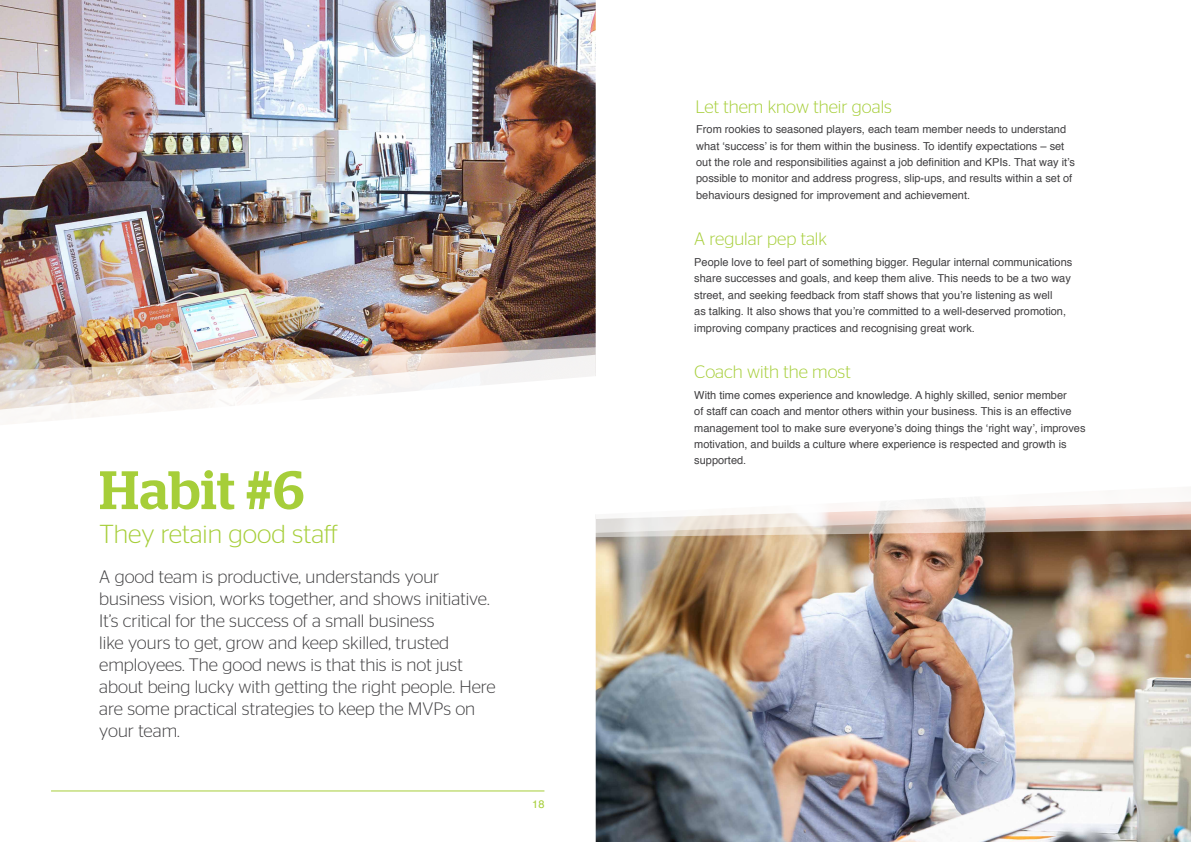
<style>
.page{position:relative;width:1191px;height:842px;background:#fff}
.page>*{position:absolute;margin:0;border:0;box-sizing:border-box;transform-origin:0 0}
.t1{font:500 54px "Stag";letter-spacing:.015em;color:#a6ce39}
.t2{font:300 26px "Stag Sans";color:#a6ce39}
.t3{font:300 18px/22px "Stag Sans";color:#414042}
.t4{font:300 18px "Stag Sans";color:#a6ce39}
.t5{font:11px/16.4px "Helvetica";color:#414042}
.t6{font:11px "Helvetica";color:#a6ce39}
</style>
<div class="page">
<hr style="left:51px;top:790px;width:493px;height:1px;background:#a6ce39">
<img style="left:0;top:0;width:595px;height:332px">
<img style="left:0;top:332px;width:596px;height:44px">
<svg style="left:0;top:355px;width:595px;height:69px"></svg>
<img style="left:595px;top:537px;width:596px;height:305px">
<svg style="left:595px;top:533px;width:596px;height:4px;background:#a1866f"></svg>
<svg style="left:586px;top:409px;width:605px;height:124px;background:#d6c7bc"></svg>
<svg style="left:596px;top:409px;width:595px;height:110px"></svg>
<h1 class="t1" style="left:99px;top:458px;width:206px">Habit #6</h1>
<h2 class="t2" style="left:99px;top:520px;width:240px">They retain good staff</h2>
<p class="t3" style="left:99px;top:565px;width:398px">A good team is productive, understands your business vision, works together, and shows initiative.<br>It’s critical for the success of a small business<br>like yours to get, grow and keep skilled, trusted employees. The good news is that this is not just about being lucky with getting the right people. Here are some practical strategies to keep the MVPs on your team.</p>
<p class="t6" style="left:532px;top:795px;width:14px">18</p>
<h3 class="t4" style="left:695px;top:97px;width:198px">Let them know their goals</h3>
<p class="t5" style="left:696px;top:121px;width:380px">From rookies to seasoned players, each team member needs to understand what ‘success’ is for them within the business. To identify expectations – set out the role and responsibilities against a job definition and KPIs. That way it’s possible to monitor and address progress, slip-ups, and results within a set of behaviours designed for improvement and achievement.</p>
<h3 class="t4" style="left:694px;top:229px;width:134px">A regular pep talk</h3>
<p class="t5" style="left:694px;top:254px;width:379px">People love to feel part of something bigger. Regular internal communications share successes and goals, and keep them alive. This needs to be a two way street, and seeking feedback from staff shows that you’re listening as well<br>as talking. It also shows that you’re committed to a well-deserved promotion, improving company practices and recognising great work.</p>
<h3 class="t4" style="left:694px;top:362px;width:158px">Coach with the most</h3>
<p class="t5" style="left:694px;top:387px;width:393px">With time comes experience and knowledge. A highly skilled, senior member<br>of staff can coach and mentor others within your business. This is an effective management tool to make sure everyone’s doing things the ‘right way’, improves motivation, and builds a culture where experience is respected and growth is supported.</p>
</div>
